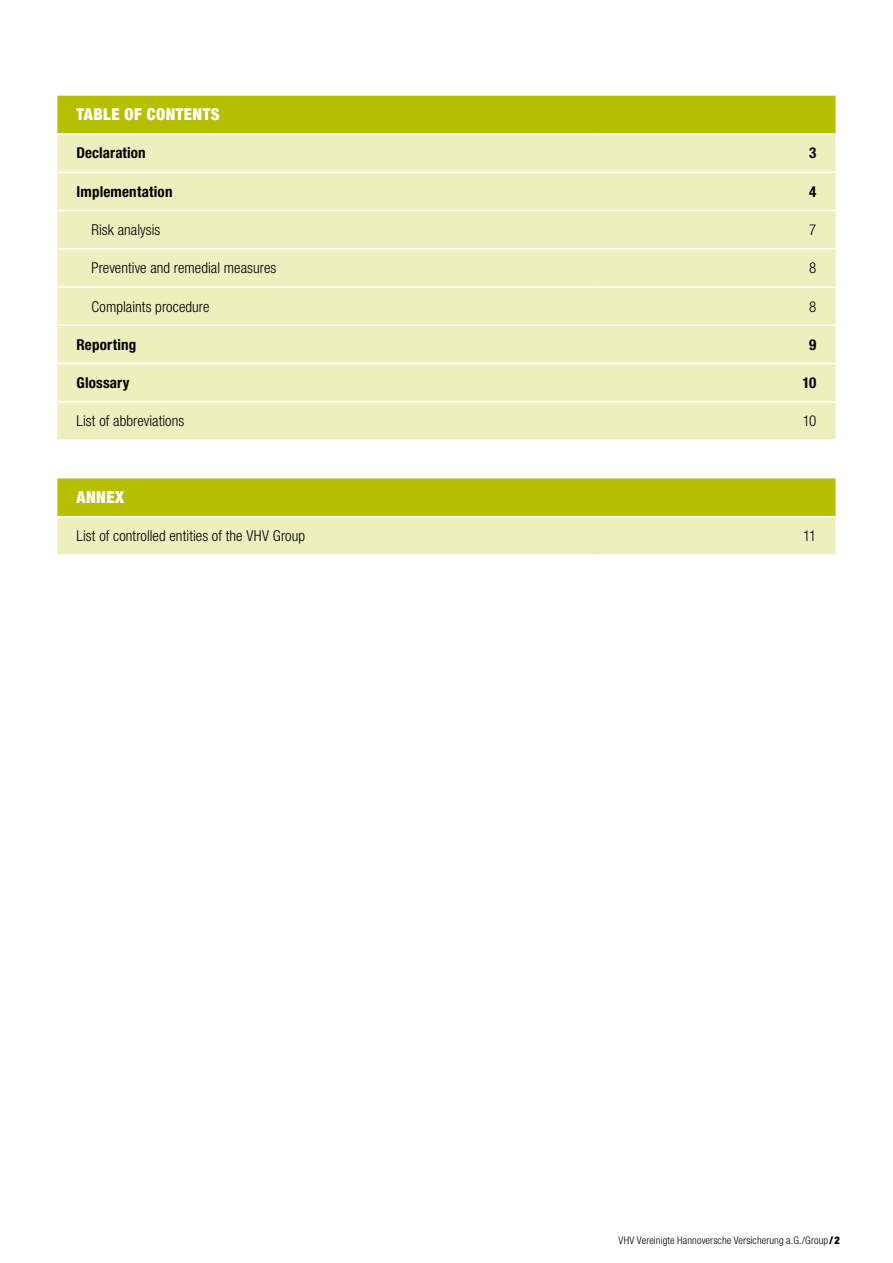
<style>
.page{position:relative;width:893px;height:1263px;background:#fff}
.page>*{position:absolute;margin:0;border:0;box-sizing:border-box;transform-origin:0 0}
.VHV_Grafik_Weiss_14pt_Bold{font:900 condensed 16.5px "Helvetica Neue LT Std";letter-spacing:.025em;color:#fff}
.VHV_NB_Megentext_Light{font:300 condensed 15px "Helvetica Neue LT Std";letter-spacing:.005em;color:#000}
.VHV_NB_Megentext_Light-2{font:700 condensed 15px "Helvetica Neue LT Std";letter-spacing:.01em;color:#000}
.t1{font:300 condensed 10.5px "Helvetica Neue LT Std";letter-spacing:.01em;color:#000}
.s1{font-weight:900}
</style>
<div class="page">
<div style="left:57px;top:96px;width:779px;height:37px;background:#b6bf00"></div>
<div style="left:57px;top:135px;width:779px;height:75px;background:#edefbf"></div>
<div style="left:57px;top:211px;width:779px;height:228px;background:#edefbf"></div>
<hr style="left:57px;top:171px;width:535px;height:2px;background:#fff">
<hr style="left:592px;top:171px;width:244px;height:2px;background:#fff">
<hr style="left:57px;top:248px;width:535px;height:1px;background:#fff">
<hr style="left:592px;top:248px;width:244px;height:1px;background:#fff">
<hr style="left:57px;top:286px;width:535px;height:2px;background:#fff">
<hr style="left:592px;top:286px;width:244px;height:2px;background:#fff">
<hr style="left:57px;top:325px;width:535px;height:1px;background:#fff">
<hr style="left:592px;top:325px;width:244px;height:1px;background:#fff">
<hr style="left:57px;top:363px;width:535px;height:1px;background:#fff">
<hr style="left:592px;top:363px;width:244px;height:1px;background:#fff">
<hr style="left:57px;top:401px;width:535px;height:2px;background:#fff">
<hr style="left:592px;top:401px;width:244px;height:2px;background:#fff">
<svg style="left:57px;top:478px;width:779px;height:76px;background:#d1d760"></svg>
<hr style="left:57px;top:516px;width:535px;height:1px;background:#fff">
<hr style="left:592px;top:516px;width:244px;height:1px;background:#fff">
<p class="VHV_Grafik_Weiss_14pt_Bold" style="left:77px;top:104px;width:145px">TABLE OF CONTENTS</p>
<p class="VHV_NB_Megentext_Light-2" style="left:77px;top:144px;width:71px">Declaration</p>
<p class="VHV_NB_Megentext_Light-2" style="left:809px;top:144px;width:9px">3</p>
<p class="VHV_NB_Megentext_Light-2" style="left:77px;top:182px;width:97px">Implementation</p>
<p class="VHV_NB_Megentext_Light-2" style="left:809px;top:182px;width:9px">4</p>
<p class="VHV_NB_Megentext_Light" style="left:91px;top:221px;width:70px">Risk analysis</p>
<p class="VHV_NB_Megentext_Light" style="left:809px;top:221px;width:9px">7</p>
<p class="VHV_NB_Megentext_Light" style="left:91px;top:259px;width:186px">Preventive and remedial measures</p>
<p class="VHV_NB_Megentext_Light" style="left:809px;top:259px;width:9px">8</p>
<p class="VHV_NB_Megentext_Light" style="left:91px;top:298px;width:120px">Complaints procedure</p>
<p class="VHV_NB_Megentext_Light" style="left:809px;top:298px;width:9px">8</p>
<p class="VHV_NB_Megentext_Light-2" style="left:77px;top:335px;width:61px">Reporting</p>
<p class="VHV_NB_Megentext_Light-2" style="left:809px;top:335px;width:9px">9</p>
<p class="VHV_NB_Megentext_Light-2" style="left:77px;top:374px;width:54px">Glossary</p>
<p class="VHV_NB_Megentext_Light-2" style="left:803px;top:374px;width:15px">10</p>
<p class="VHV_NB_Megentext_Light" style="left:77px;top:412px;width:109px">List of abbreviations</p>
<p class="VHV_NB_Megentext_Light" style="left:803px;top:412px;width:15px">10</p>
<p class="VHV_Grafik_Weiss_14pt_Bold" style="left:77px;top:487px;width:49px">ANNEX</p>
<p class="VHV_NB_Megentext_Light" style="left:77px;top:527px;width:230px">List of controlled entities of the VHV Group</p>
<p class="VHV_NB_Megentext_Light" style="left:803px;top:527px;width:15px">11</p>
<p class="t1" style="left:618px;top:1234px;width:223px">VHV Vereinigte Hannoversche Versicherung a.G./Group <span class="s1">/2</span></p>
</div>
